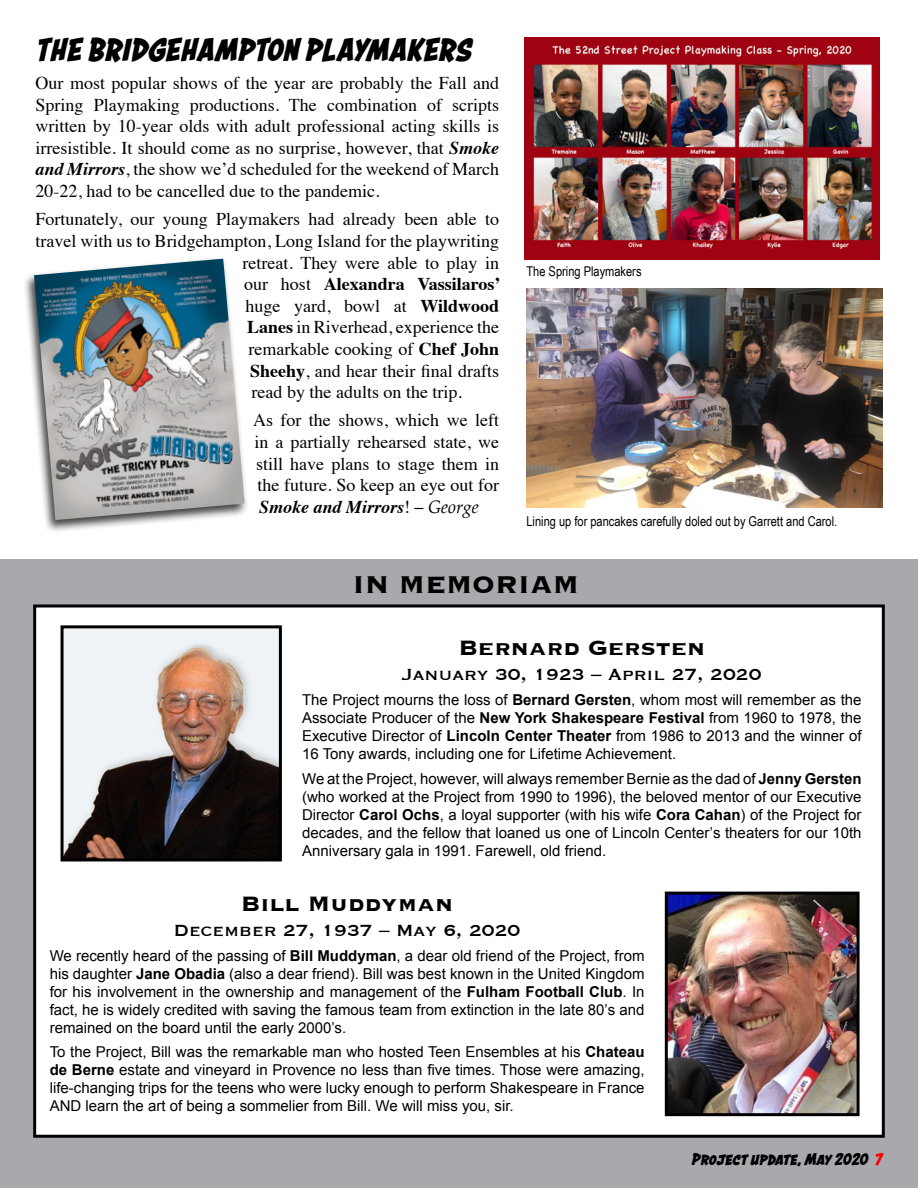
<style>
.page{position:relative;width:918px;height:1188px;background:#fff}
.page>*{position:absolute;margin:0;border:0;box-sizing:border-box;transform-origin:0 0}
.t1{font:italic 700 34.5px "Astounder Squared BB";color:#000}
.t2{font:700 31.5px "Copperplate";color:#000}
.t3{font:700 27px "Copperplate";color:#000}
.t4{font:21px "Copperplate";color:#000}
.t5{font:18px/21.6px "Times";color:#000;text-align:justify}
.t6{font:700 18px "Times";color:#000}
.t7{font:italic 700 18px "Astounder Squared BB";letter-spacing:-.015em;color:#000}
.t8{font:15px/18px "Arial";color:#000;text-align:justify}
.t9{font:13.5px "Arial Narrow";color:#000}
.s1{font-weight:700;font-style:italic}
.s2{font-weight:400}
.s3{font-weight:700}
.s4{font-family:"Palatino"}
.s5{font-family:"Palatino";font-style:italic}
.s6{color:#f00}
</style>
<div class="page">
<div style="left:0;top:559px;width:918px;height:629px;background:#a7a9ac"></div>
<div style="left:35px;top:606px;width:848px;height:530px;background:#fff"></div>
<div style="left:33px;top:604px;width:852px;height:534px;border:3px solid #000"></div>
<img style="left:669px;top:896px;width:187px;height:216px">
<div style="left:665px;top:892px;width:195px;height:224px;border:3px solid #000"></div>
<img style="left:527px;top:288px;width:355px;height:220px">
<img style="left:65px;top:629px;width:213px;height:228px">
<div style="left:61px;top:625px;width:221px;height:236px;border:3px solid #000"></div>
<img style="left:524px;top:37px;width:356px;height:223px">
<div style="left:22px;top:256px;width:227px;height:277px;background:#000;opacity:.75"></div>
<img style="left:34px;top:259px;width:211px;height:261px">
<h1 class="t1" style="left:36px;top:29px;width:438px">THE BRIDGEHAMPTON PLAYMAKERS</h1>
<p class="t5" style="left:36px;top:71px;width:465px">Our most popular shows of the year are probably the Fall and Spring Playmaking productions. The combination of scripts written by 10-year olds with adult professional acting skills is irresistible. It should come as no surprise, however, that <span class="s1">Smoke and Mirrors</span>, the show we’d scheduled for the weekend of March 20-22, had to be cancelled due to the pandemic.</p>
<p class="t5" style="left:36px;top:207px;width:465px">Fortunately, our young Playmakers had already been able to</p>
<p class="t5" style="left:36px;top:229px;width:465px">travel with us to Bridgehampton, Long Island for the playwriting</p>
<p class="t5" style="left:243px;top:250px;width:258px">retreat. They were able to play in</p>
<p class="t6" style="left:244px;top:267px;width:258px"><span class="s2">our host</span> Alexandra Vassilaros’</p>
<p class="t5" style="left:246px;top:293px;width:255px">huge yard, bowl at <span class="s3">Wildwood</span></p>
<p class="t5" style="left:247px;top:315px;width:254px"><span class="s3">Lanes</span> in Riverhead, experience the</p>
<p class="t5" style="left:249px;top:337px;width:252px">remarkable cooking of <span class="s3">Chef John</span></p>
<p class="t5" style="left:250px;top:358px;width:250px"><span class="s3">Sheehy</span>, and hear their final drafts</p>
<p class="t5" style="left:252px;top:380px;width:212px">read by the adults on the trip.</p>
<p class="t5" style="left:253px;top:408px;width:248px">As for the shows, which we left in a partially rehearsed state, we still have plans to stage them in the future. So keep an eye out for <span class="s1">Smoke and Mirrors</span>! <span class="s4">–</span> <span class="s5">George</span></p>
<p class="t9" style="left:526px;top:261px;width:117px">The Spring Playmakers</p>
<p class="t9" style="left:526px;top:511px;width:312px">Lining up for pancakes carefully doled out by Garrett and Carol.</p>
<h2 class="t2" style="left:352px;top:563px;width:228px">IN MEMORIAM</h2>
<h3 class="t3" style="left:458px;top:630px;width:248px">Bernard Gersten</h3>
<h3 class="t4" style="left:402px;top:661px;width:361px">January 30, 1923 – April 27, 2020</h3>
<p class="t8" style="left:302px;top:691px;width:561px">The Project mourns the loss of <span class="s3">Bernard Gersten</span>, whom most will remember as the Associate Producer of the <span class="s3">New York Shakespeare Festival</span> from 1960 to 1978, the Executive Director of <span class="s3">Lincoln Center Theater</span> from 1986 to 2013 and the winner of 16 Tony awards, including one for Lifetime Achievement.</p>
<p class="t8" style="left:302px;top:770px;width:561px">We at the Project, however, will always remember Bernie as the dad of <span class="s3">Jenny Gersten </span>(who worked at the Project from 1990 to 1996), the beloved mentor of our Executive Director <span class="s3">Carol Ochs</span>, a loyal supporter (with his wife <span class="s3">Cora Cahan</span>) of the Project for decades, and the fellow that loaned us one of Lincoln Center’s theaters for our 10th Anniversary gala in 1991. Farewell, old friend.</p>
<h3 class="t3" style="left:241px;top:886px;width:214px">Bill Muddyman</h3>
<h3 class="t4" style="left:174px;top:916px;width:348px">December 27, 1937 – May 6, 2020</h3>
<p class="t8" style="left:50px;top:946px;width:596px">We recently heard of the passing of <span class="s3">Bill Muddyman</span>, a dear old friend of the Project, from his daughter <span class="s3">Jane Obadia</span> (also a dear friend). Bill was best known in the United Kingdom for his involvement in the ownership and management of the <span class="s3">Fulham Football Club</span>. In fact, he is widely credited with saving the famous team from extinction in the late 80’s and remained on the board until the early 2000’s.</p>
<p class="t8" style="left:50px;top:1043px;width:596px">To the Project, Bill was the remarkable man who hosted Teen Ensembles at his <span class="s3">Chateau de Berne</span> estate and vineyard in Provence no less than five times. Those were amazing, life-changing trips for the teens who were lucky enough to perform Shakespeare in France AND learn the art of being a sommelier from Bill. We will miss you, sir.</p>
<p class="t7" style="left:692px;top:1149px;width:192px">Project update, May 2020 <span class="s6">7</span></p>
</div>
